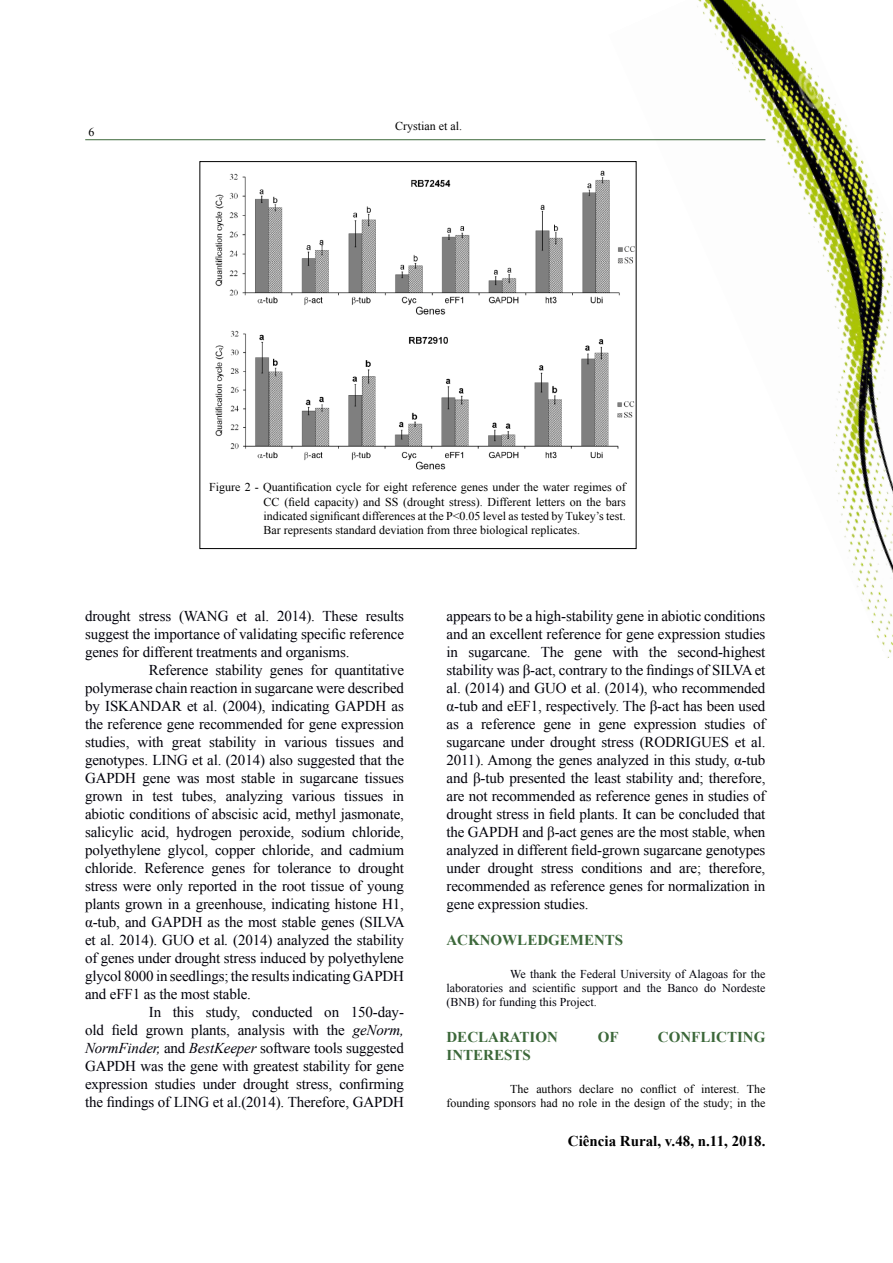
<style>
.page{position:relative;width:893px;height:1263px;background:#fff}
.page>*{position:absolute;margin:0;border:0;box-sizing:border-box;transform-origin:0 0}
.t1{font:15px/18px "Times New Roman";letter-spacing:-.01em;color:#00000a;text-align:justify}
.t2{font:700 15px "Times New Roman";color:#3c683a}
.t3{font:700 15px "Times New Roman";color:#000}
.t4{font:12px/14.4px "Times New Roman";color:#000;text-align:right}
.t5{font:12px/14.4px "Times New Roman";color:#00000a;text-align:justify}
.s1{font-style:italic}
</style>
<div class="page">
<img style="left:608px;top:0;width:285px;height:658px">
<hr style="left:85px;top:139px;width:680px;height:1px;background:#3c683a">
<img style="left:215px;top:163px;width:419px;height:312px">
<p class="t4" style="left:88px;top:125px;width:7px">6</p>
<p class="t4" style="left:395px;top:119px;width:68px">Crystian et al.</p>
<p class="t4" style="left:264px;top:480px;width:364px;text-align:justify;text-indent:-54px">Figure 2 - Quantification cycle for eight reference genes under the water regimes of CC (field capacity) and SS (drought stress). Different letters on the bars indicated significant differences at the P&lt;0.05 level as tested by Tukey’s test.<br>Bar represents standard deviation from three biological replicates.</p>
<p class="t1" style="left:85px;top:607px;width:320px">drought stress (WANG et al. 2014). These results</p>
<p class="t1" style="left:85px;top:625px;width:320px">suggest the importance of validating specific reference</p>
<p class="t1" style="left:85px;top:643px;width:266px">genes for different treatments and organisms.</p>
<p class="t1" style="left:149px;top:661px;width:257px">Reference stability genes for quantitative</p>
<p class="t1" style="left:85px;top:679px;width:320px">polymerase chain reaction in sugarcane were described</p>
<p class="t1" style="left:85px;top:697px;width:320px">by ISKANDAR et al. (2004), indicating GAPDH as</p>
<p class="t1" style="left:85px;top:715px;width:320px">the reference gene recommended for gene expression</p>
<p class="t1" style="left:85px;top:733px;width:320px">studies, with great stability in various tissues and</p>
<p class="t1" style="left:85px;top:751px;width:320px">genotypes. LING et al. (2014) also suggested that the</p>
<p class="t1" style="left:85px;top:769px;width:320px">GAPDH gene was most stable in sugarcane tissues</p>
<p class="t1" style="left:85px;top:787px;width:320px">grown in test tubes, analyzing various tissues in</p>
<p class="t1" style="left:85px;top:805px;width:320px">abiotic conditions of abscisic acid, methyl jasmonate,</p>
<p class="t1" style="left:85px;top:823px;width:320px">salicylic acid, hydrogen peroxide, sodium chloride,</p>
<p class="t1" style="left:85px;top:841px;width:320px">polyethylene glycol, copper chloride, and cadmium</p>
<p class="t1" style="left:85px;top:859px;width:320px">chloride. Reference genes for tolerance to drought</p>
<p class="t1" style="left:85px;top:877px;width:320px">stress were only reported in the root tissue of young</p>
<p class="t1" style="left:85px;top:895px;width:320px">plants grown in a greenhouse, indicating histone H1,</p>
<p class="t1" style="left:85px;top:913px;width:321px">α-tub, and GAPDH as the most stable genes (SILVA</p>
<p class="t1" style="left:85px;top:931px;width:320px">et al. 2014). GUO et al<span class="s1">.</span> (2014) analyzed the stability</p>
<p class="t1" style="left:85px;top:949px;width:320px">of genes under drought stress induced by polyethylene</p>
<p class="t1" style="left:85px;top:967px;width:320px">glycol 8000 in seedlings; the results indicating GAPDH</p>
<p class="t1" style="left:85px;top:985px;width:167px">and eFF1 as the most stable.</p>
<p class="t1" style="left:149px;top:1003px;width:257px">In this study, conducted on 150-day-</p>
<p class="t1" style="left:85px;top:1021px;width:320px">old field grown plants, analysis with the <span class="s1">geNorm,</span></p>
<p class="t1" style="left:85px;top:1039px;width:320px"><span class="s1">NormFinder,</span> and <span class="s1">BestKeeper</span> software tools suggested</p>
<p class="t1" style="left:85px;top:1057px;width:320px">GAPDH was the gene with greatest stability for gene</p>
<p class="t1" style="left:85px;top:1075px;width:320px">expression studies under drought stress, confirming</p>
<p class="t1" style="left:85px;top:1093px;width:320px">the findings of LING et al.(2014). Therefore, GAPDH</p>
<p class="t1" style="left:446px;top:607px;width:320px">appears to be a high-stability gene in abiotic conditions and an excellent reference for gene expression studies in sugarcane. The gene with the second-highest stability was β-act, contrary to the findings of SILVA et al. (2014) and GUO et al. (2014), who recommended α-tub and eEF1, respectively. The β-act has been used as a reference gene in gene expression studies of sugarcane under drought stress (RODRIGUES et al.<br>2011). Among the genes analyzed in this study, α-tub and β-tub presented the least stability and; therefore, are not recommended as reference genes in studies of drought stress in field plants. It can be concluded that the GAPDH and β-act genes are the most stable, when analyzed in different field-grown sugarcane genotypes under drought stress conditions and are; therefore, recommended as reference genes for normalization in gene expression studies.</p>
<p class="t2" style="left:446px;top:930px;width:178px">ACKNOWLEDGEMENTS</p>
<p class="t5" style="left:446px;top:966px;width:320px;text-indent:64px">We thank the Federal University of Alagoas for the laboratories and scientific support and the Banco do Nordeste (BNB) for funding this Project.</p>
<p class="t2" style="left:446px;top:1027px;width:113px">DECLARATION</p>
<p class="t2" style="left:598px;top:1027px;width:22px">OF</p>
<p class="t2" style="left:658px;top:1027px;width:109px">CONFLICTING</p>
<p class="t2" style="left:446px;top:1045px;width:86px">INTERESTS</p>
<p class="t4" style="left:446px;top:1081px;width:320px">The authors declare no conflict of interest. The<br>founding sponsors had no role in the design of the study; in the</p>
<p class="t3" style="left:568px;top:1130px;width:199px">Ciência Rural, v.48, n.11, 2018.</p>
</div>
